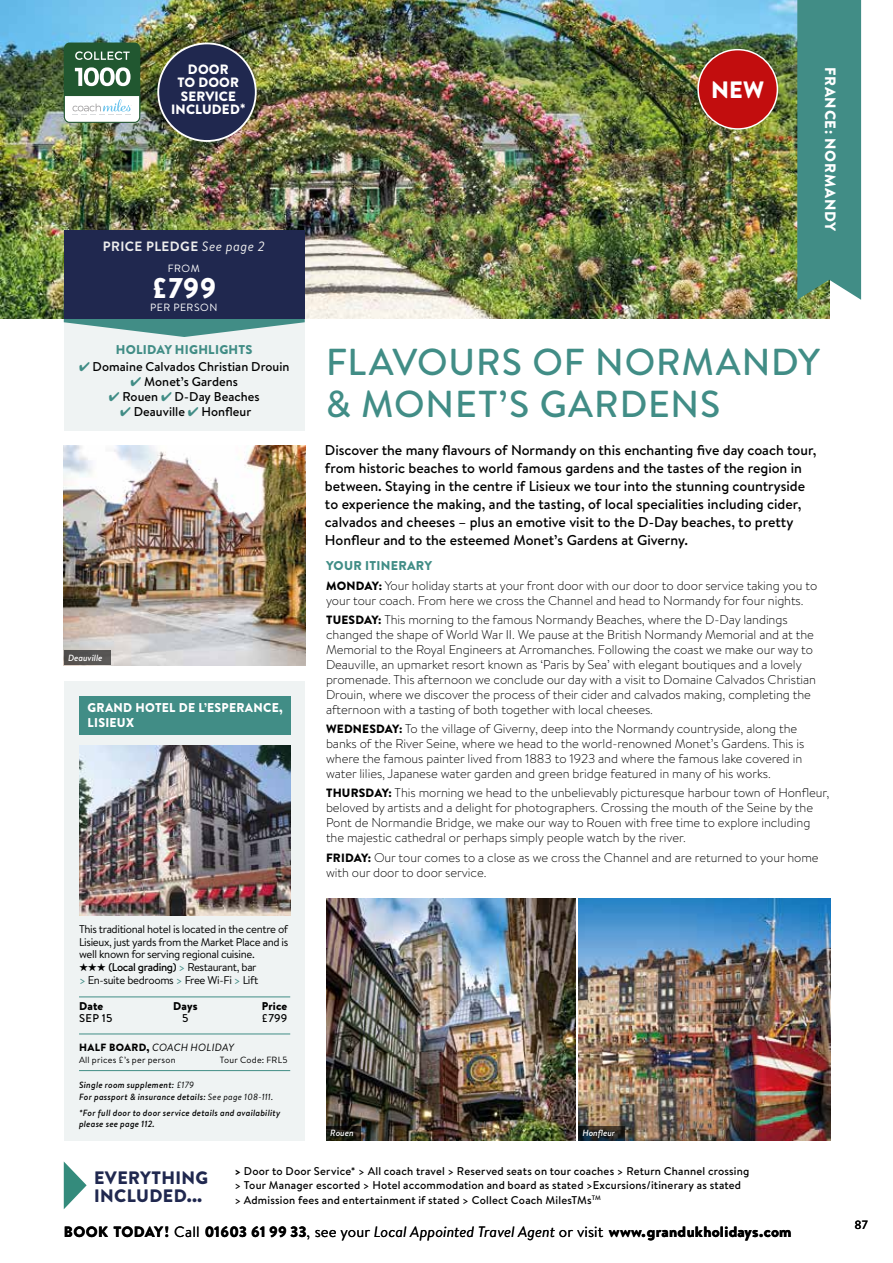
<style>
.page{position:relative;width:893px;height:1263px;background:#fff}
.page>*{position:absolute;margin:0;border:0;box-sizing:border-box;transform-origin:0 0}
.t1{font:500 37.5px/42px "Brandon Text";letter-spacing:.025em;color:#418d86}
.t2{font:900 28.5px "Brandon Text";color:#fff}
.t3{font:900 23.7px "Brandon Text";color:#fff}
.t4{font:900 18px/18px "Brandon Text";letter-spacing:.02em;color:#20284f}
.t5{font:900 15px "Brandon Text";letter-spacing:.005em;color:#000}
.t6{font:900 15px "Brandon Text";letter-spacing:.045em;color:#fff}
.t7{font:500 14.25px/18px "Brandon Text";color:#000}
.t8{font:900 13.5px/13.5px "Brandon Text";letter-spacing:.01em;color:#fff;text-align:center}
.t9{font:700 13.5px "Brandon Text";letter-spacing:.03em;color:#ededed}
.t10{font:300 12.75px/15px "Brandon Text";letter-spacing:-.005em;color:#000}
.t11{font:500 12.75px "Brandon Text";letter-spacing:.005em;color:#000}
.t12{font:900 12.75px/15px "Brandon Text";letter-spacing:.02em;color:#fff}
.t13{font:900 12.75px "Brandon Text";letter-spacing:.02em;color:#418d86}
.t14{font:500 12px "Brandon Text";color:#000}
.t15{font:500 11.25px/14.2px "Brandon Text";letter-spacing:.02em;color:#000}
.t16{font:11.25px/12.8px "Brandon Text";letter-spacing:-.03em;color:#000;text-align:justify}
.t17{font:900 11.25px "Brandon Text";letter-spacing:.01em;color:#000}
.t18{font:italic 10.5px "Brandon Text";letter-spacing:.02em;color:#000}
.t19{font:10.5px "Brandon Text";letter-spacing:.055em;color:#fff}
.t20{font:italic 500 9px/12.6px "Brandon Text";letter-spacing:.025em;color:#000}
.t21{font:9px "Brandon Text";letter-spacing:.025em;color:#000}
.t22{font:italic 500 9px "Brandon Text";color:#fff}
.s1{font-weight:400;font-style:italic}
.s2{color:#418d86}
.s3{font-weight:900;color:#418d86}
.s4{font-weight:900;font-size:12px}
.s5{font-weight:500}
.s6{font-weight:900;font-style:normal}
.s7{font-weight:400}
.s8{font-weight:900}
</style>
<div class="page">
<div style="left:64px;top:681px;width:241px;height:460px;background:#eff3f3"></div>
<div style="left:79px;top:696px;width:211px;height:39px;background:#418d86"></div>
<img style="left:79px;top:746px;width:211px;height:170px">
<hr style="left:79px;top:996px;width:211px;height:1px;background:#418d86">
<hr style="left:79px;top:1033px;width:211px;height:1px;background:#418d86">
<hr style="left:79px;top:1070px;width:211px;height:1px;background:#418d86">
<img style="left:0;top:0;width:829px;height:319px">
<img style="left:64px;top:445px;width:241px;height:220px">
<img style="left:326px;top:898px;width:249px;height:243px">
<img style="left:578px;top:898px;width:252px;height:243px">
<div style="left:64px;top:650px;width:47px;height:15px;background:#555352"></div>
<svg style="left:578px;top:1126px;width:47px;height:15px"></svg>
<svg style="left:326px;top:1126px;width:34px;height:15px"></svg>
<svg style="left:797px;top:0;width:64px;height:300px;background:#458e85"></svg>
<div style="left:64px;top:320px;width:241px;height:111px;background:#eff3f3"></div>
<svg style="left:64px;top:319px;width:241px;height:18px"></svg>
<div style="left:64px;top:255px;width:241px;height:64px;background:#20284f"></div>
<svg style="left:64px;top:1162px;width:23px;height:47px"></svg>
<div style="left:64px;top:43px;width:76px;height:75px;background:#215730;border-radius:6px"></div>
<svg style="left:75px;top:51px;width:55px;height:9px"></svg>
<svg style="left:64px;top:96px;width:76px;height:27px;background:#e6edec"></svg>
<svg style="left:75px;top:67px;width:56px;height:19px"></svg>
<div style="left:158px;top:43px;width:98px;height:98px;background:#20284f;border-radius:50%"></div>
<div style="left:157px;top:43px;width:100px;height:99px;border:2px solid #fff;border-radius:50%"></div>
<div style="left:698px;top:50px;width:79px;height:79px;background:#c20d0e;border-radius:50%"></div>
<div style="left:697px;top:49px;width:81px;height:81px;border:2px solid #fff;border-radius:50%"></div>
<div style="left:64px;top:230px;width:241px;height:26px;background:#20284f"></div>
<p class="t8" style="left:171px;top:62px;width:76px">DOOR<br>TO DOOR<br>SERVICE<br>INCLUDED*</p>
<p class="t9" style="left:103px;top:237px;width:164px">PRICE PLEDGE <span class="s1">See page 2</span></p>
<p class="t19" style="left:168px;top:261px;width:34px">FROM</p>
<h2 class="t2" style="left:151px;top:268px;width:67px">£799</h2>
<p class="t19" style="left:150px;top:300px;width:69px">PER PERSON</p>
<p class="t13" style="left:116px;top:340px;width:138px">HOLIDAY HIGHLIGHTS</p>
<p class="t11" style="left:79px;top:358px;width:212px"><span class="s2">✔</span> Domaine Calvados Christian Drouin</p>
<p class="t11" style="left:130px;top:373px;width:109px"><span class="s2">✔</span> Monet’s Gardens</p>
<p class="t11" style="left:109px;top:388px;width:152px"><span class="s2">✔</span> Rouen <span class="s2">✔</span> D-Day Beaches</p>
<p class="t11" style="left:120px;top:403px;width:133px"><span class="s2">✔</span> Deauville <span class="s2">✔</span> Honfleur</p>
<p class="t22" style="left:68px;top:652px;width:36px">Deauville</p>
<p class="t12" style="left:88px;top:700px;width:197px">GRAND HOTEL DE L’ESPERANCE,<br>LISIEUX</p>
<h3 class="t3" style="left:711px;top:73px;width:54px">NEW</h3>
<p class="t6" style="left:841px;top:67px;width:166px;rotate:90deg">FRANCE: NORMANDY</p>
<h1 class="t1" style="left:326px;top:340px;width:495px">FLAVOURS OF NORMANDY &amp; MONET’S GARDENS</h1>
<p class="t7" style="left:325px;top:441px;width:493px">Discover the many flavours of Normandy on this enchanting five day coach tour, from historic beaches to world famous gardens and the tastes of the region in between. Staying in the centre if Lisieux we tour into the stunning countryside to experience the making, and the tasting, of local specialities including cider, calvados and cheeses – plus an emotive visit to the D-Day beaches, to pretty Honfleur and to the esteemed Monet’s Gardens at Giverny.</p>
<p class="t10" style="left:326px;top:556px;width:493px;line-height:19.2px"><span class="s3">YOUR ITINERARY<br></span><span class="s4">MONDAY:</span> Your holiday starts at your front door with our door to door service taking you to</p>
<p class="t10" style="left:326px;top:590px;width:479px;line-height:19.2px">your tour coach. From here we cross the Channel and head to Normandy for four nights.<br><span class="s4">TUESDAY:</span> This morning to the famous Normandy Beaches, where the D-Day landings</p>
<p class="t10" style="left:326px;top:626px;width:492px">changed the shape of World War II. We pause at the British Normandy Memorial and at the Memorial to the Royal Engineers at Arromanches. Following the coast we make our way to Deauville, an upmarket resort known as ‘Paris by Sea’ with elegant boutiques and a lovely promenade. This afternoon we conclude our day with a visit to Domaine Calvados Christian Drouin, where we discover the process of their cider and calvados making, completing the afternoon with a tasting of both together with local cheeses.</p>
<p class="t10" style="left:326px;top:721px;width:480px"><span class="s4">WEDNESDAY:</span> To the village of Giverny, deep into the Normandy countryside, along the banks of the River Seine, where we head to the world-renowned Monet’s Gardens. This is where the famous painter lived from 1883 to 1923 and where the famous lake covered in water lilies, Japanese water garden and green bridge featured in many of his works.</p>
<p class="t10" style="left:326px;top:785px;width:505px"><span class="s4">THURSDAY:</span> This morning we head to the unbelievably picturesque harbour town of Honfleur, beloved by artists and a delight for photographers. Crossing the mouth of the Seine by the Pont de Normandie Bridge, we make our way to Rouen with free time to explore including the majestic cathedral or perhaps simply people watch by the river.</p>
<p class="t10" style="left:326px;top:849px;width:494px"><span class="s4">FRIDAY:</span> Our tour comes to a close as we cross the Channel and are returned to your home with our door to door service.</p>
<p class="t16" style="left:79px;top:922px;width:211px">This traditional hotel is located in the centre of Lisieux, just yards from the Market Place and is well known for serving regional cuisine.</p>
<p class="t16" style="left:79px;top:960px;width:181px">★★★ <span class="s5">(Local grading)</span> <span class="s2">&gt;</span> Restaurant, bar <span class="s2">&gt;</span> En-suite bedrooms <span class="s2">&gt;</span> Free Wi-Fi <span class="s2">&gt;</span> Lift</p>
<p class="t17" style="left:79px;top:998px;width:26px">Date</p>
<p class="t17" style="left:173px;top:998px;width:26px">Days</p>
<p class="t17" style="left:262px;top:998px;width:27px">Price</p>
<p class="t15" style="left:79px;top:1011px;width:35px">SEP 15</p>
<p class="t15" style="left:182px;top:1011px;width:8px">5</p>
<p class="t15" style="left:262px;top:1011px;width:27px">£799</p>
<p class="t18" style="left:79px;top:1040px;width:156px"><span class="s6">HALF BOARD,</span> COACH HOLIDAY</p>
<p class="t21" style="left:79px;top:1054px;width:98px">All prices £’s per person</p>
<p class="t21" style="left:220px;top:1054px;width:69px">Tour Code: FRL5</p>
<p class="t20" style="left:79px;top:1078px;width:196px">Single room supplement: <span class="s7">£179<br></span>For passport &amp; insurance details: <span class="s7">See page 108-111.</span></p>
<p class="t20" style="left:79px;top:1107px;width:203px;line-height:10.5px">*For full door to door service details and availability please see page 112.</p>
<p class="t22" style="left:330px;top:1127px;width:25px">Rouen</p>
<p class="t22" style="left:582px;top:1127px;width:34px">Honfleur</p>
<h3 class="t4" style="left:94px;top:1168px;width:115px">EVERYTHING<br>INCLUDED...</h3>
<p class="t15" style="left:234px;top:1164px;width:516px"><span class="s8">&gt;</span> Door to Door Service* &gt; All coach travel &gt; Reserved seats on tour coaches &gt; Return Channel crossing &gt; Tour Manager escorted &gt; Hotel accommodation and board as stated &gt;Excursions/itinerary as stated &gt; Admission fees and entertainment if stated &gt; Collect Coach MilesTMs<sup>TM</sup></p>
<p class="t5" style="left:64px;top:1222px;width:729px">BOOK TODAY! <span class="s7">Call</span> 01603 61 99 33<span class="s7">, see your</span> <span class="s1">Local Appointed Travel Agent</span> <span class="s7">or visit</span> www.grandukholidays.com</p>
<p class="t14" style="left:854px;top:1216px;width:15px">87</p>
</div>
